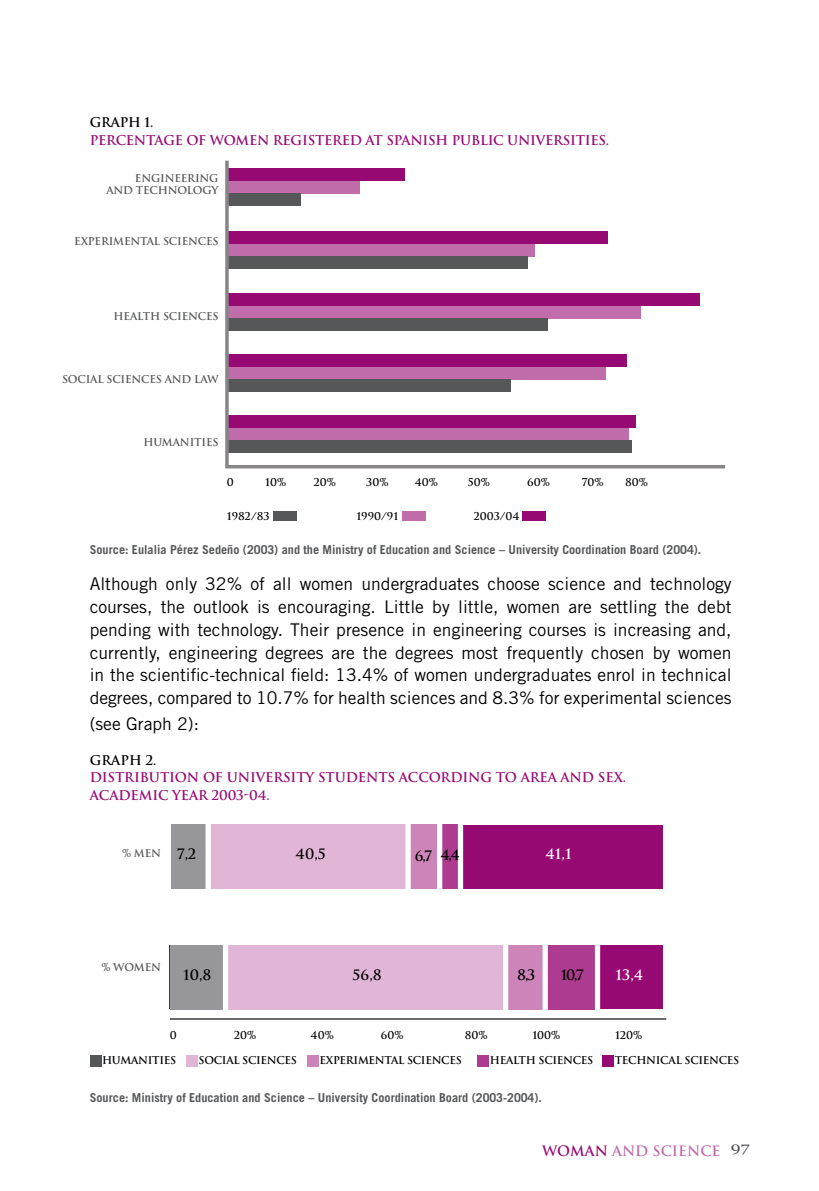
<style>
.page{position:relative;width:819px;height:1191px;background:#fff}
.page>*{position:absolute;margin:0;border:0;box-sizing:border-box;transform-origin:0 0}
.t1{font:17.5px/22.8px "Trade Gothic";color:#000;text-align:justify}
.t2{font:17.5px "A Perfect Circle";color:#504e53}
.t3{font:700 14px "Trajan";color:#000}
.t4{font:700 14px "Trajan";color:#c16cab}
.t5{font:700 14px "Trajan";color:#fff}
.t6{font:700 13.12px/17.5px "Trajan";letter-spacing:-.02em;color:#980a73}
.t7{font:700 13.12px "Trajan";letter-spacing:-.01em;color:#000}
.t8{font:700 12.25px "Trade Gothic";color:#565759}
.t9{font:700 10.5px "Trajan";letter-spacing:-.03em;color:#000}
.t10{font:700 10.5px/12.6px "Trajan";letter-spacing:-.02em;color:#565759;text-align:right}
.s1{color:#980a73}
</style>
<div class="page">
<svg style="left:225px;top:160px;width:501px;height:309px"></svg>
<div style="left:273px;top:511px;width:23px;height:9px;background:#565759"></div>
<div style="left:402px;top:511px;width:23px;height:9px;background:#c16cab"></div>
<div style="left:522px;top:511px;width:23px;height:9px;background:#980a73"></div>
<div style="left:171px;top:824px;width:492px;height:64px;background:#980a73"></div>
<div style="left:440px;top:824px;width:20px;height:64px;background:#ad3b8f"></div>
<div style="left:407px;top:824px;width:33px;height:64px;background:#cc84b9"></div>
<div style="left:208px;top:824px;width:199px;height:64px;background:#e0b5d5"></div>
<div style="left:171px;top:824px;width:37px;height:64px;background:#97979b"></div>
<div style="left:458px;top:823px;width:5px;height:66px;background:#fff"></div>
<div style="left:437px;top:823px;width:5px;height:66px;background:#fff"></div>
<div style="left:405px;top:823px;width:5px;height:66px;background:#fff"></div>
<div style="left:205px;top:823px;width:6px;height:66px;background:#fff"></div>
<div style="left:170px;top:945px;width:493px;height:64px;background:#980a73"></div>
<div style="left:546px;top:945px;width:52px;height:64px;background:#ad3b8f"></div>
<div style="left:505px;top:945px;width:40px;height:64px;background:#cc84b9"></div>
<div style="left:226px;top:945px;width:278px;height:64px;background:#e0b5d5"></div>
<div style="left:170px;top:945px;width:56px;height:64px;background:#97979b"></div>
<div style="left:595px;top:943px;width:5px;height:72px;background:#fff"></div>
<div style="left:542px;top:943px;width:6px;height:72px;background:#fff"></div>
<div style="left:503px;top:943px;width:5px;height:72px;background:#fff"></div>
<div style="left:223px;top:943px;width:5px;height:72px;background:#fff"></div>
<hr style="left:170px;top:1018px;width:496px;height:1px;background:#565759">
<div style="left:90px;top:1055px;width:11px;height:12px;background:#565759"></div>
<div style="left:186px;top:1055px;width:11px;height:12px;background:#e0b5d5"></div>
<div style="left:307px;top:1055px;width:11px;height:12px;background:#cc84b9"></div>
<div style="left:476px;top:1055px;width:12px;height:12px;background:#ad3b8f"></div>
<div style="left:601px;top:1055px;width:12px;height:12px;background:#980a73"></div>
<p class="t7" style="left:90px;top:114px;width:65px">GRAPH 1.</p>
<p class="t6" style="left:90px;top:131px;width:521px">PERCENTAGE OF WOMEN REGISTERED AT SPANISH PUBLIC UNIVERSITIES.</p>
<p class="t10" style="left:106px;top:172px;width:114px">ENGINEERING<br>AND TECHNOLOGY</p>
<p class="t10" style="left:74px;top:235px;width:146px">EXPERIMENTAL SCIENCES</p>
<p class="t10" style="left:114px;top:310px;width:106px">HEALTH SCIENCES</p>
<p class="t10" style="left:62px;top:373px;width:158px">SOCIAL SCIENCES AND LAW</p>
<p class="t10" style="left:143px;top:436px;width:77px">HUMANITIES</p>
<p class="t9" style="left:227px;top:475px;width:8px">0</p>
<p class="t9" style="left:265px;top:475px;width:23px">10%</p>
<p class="t9" style="left:314px;top:475px;width:24px">20%</p>
<p class="t9" style="left:366px;top:475px;width:24px">30%</p>
<p class="t9" style="left:415px;top:475px;width:25px">40%</p>
<p class="t9" style="left:468px;top:475px;width:24px">50%</p>
<p class="t9" style="left:527px;top:475px;width:24px">60%</p>
<p class="t9" style="left:582px;top:475px;width:23px">70%</p>
<p class="t9" style="left:625px;top:475px;width:24px">80%</p>
<p class="t9" style="left:227px;top:509px;width:44px">1982/83</p>
<p class="t9" style="left:356px;top:509px;width:44px">1990/91</p>
<p class="t9" style="left:473px;top:509px;width:47px">2003/04</p>
<p class="t8" style="left:90px;top:542px;width:613px">Source: Eulalia Pérez Sedeño (2003) and the Ministry of Education and Science – University Coordination Board (2004).</p>
<p class="t1" style="left:90px;top:572px;width:643px">Although only 32% of all women undergraduates choose science and technology courses, the outlook is encouraging. Little by little, women are settling the debt pending with technology. Their presence in engineering courses is increasing and, currently, engineering degrees are the degrees most frequently chosen by women in the scientific-technical field: 13.4% of women undergraduates enrol in technical degrees, compared to 10.7% for health sciences and 8.3% for experimental sciences</p>
<p class="t1" style="left:90px;top:712px;width:111px">(see Graph 2):</p>
<p class="t7" style="left:90px;top:751px;width:68px">GRAPH 2.</p>
<p class="t6" style="left:90px;top:768px;width:538px">DISTRIBUTION OF UNIVERSITY STUDENTS ACCORDING TO AREA AND SEX.<br>ACADEMIC YEAR 2003-04.</p>
<p class="t10" style="left:122px;top:847px;width:40px">% MEN</p>
<p class="t3" style="left:177px;top:845px;width:21px">7,2</p>
<p class="t3" style="left:295px;top:845px;width:32px">40,5</p>
<p class="t3" style="left:415px;top:846px;width:47px">6,7 4,4</p>
<p class="t5" style="left:545px;top:845px;width:28px">41,1</p>
<p class="t10" style="left:101px;top:960px;width:61px">% WOMEN</p>
<p class="t3" style="left:183px;top:966px;width:30px">10,8</p>
<p class="t3" style="left:352px;top:966px;width:31px">56,8</p>
<p class="t3" style="left:517px;top:966px;width:20px">8,3</p>
<p class="t3" style="left:561px;top:966px;width:24px">10,7</p>
<p class="t5" style="left:615px;top:966px;width:29px">13,4</p>
<p class="t9" style="left:170px;top:1028px;width:8px">0</p>
<p class="t9" style="left:234px;top:1028px;width:24px">20%</p>
<p class="t9" style="left:310px;top:1028px;width:25px">40%</p>
<p class="t9" style="left:381px;top:1028px;width:24px">60%</p>
<p class="t9" style="left:465px;top:1028px;width:24px">80%</p>
<p class="t9" style="left:532px;top:1028px;width:30px">100%</p>
<p class="t9" style="left:615px;top:1028px;width:29px">120%</p>
<p class="t9" style="left:102px;top:1054px;width:76px">HUMANITIES</p>
<p class="t9" style="left:199px;top:1054px;width:100px">SOCIAL SCIENCES</p>
<p class="t9" style="left:319px;top:1054px;width:144px">EXPERIMENTAL SCIENCES</p>
<p class="t9" style="left:490px;top:1054px;width:105px">HEALTH SCIENCES</p>
<p class="t9" style="left:614px;top:1054px;width:126px">TECHNICAL SCIENCES</p>
<p class="t8" style="left:90px;top:1089px;width:453px">Source: Ministry of Education and Science – University Coordination Board (2003-2004).</p>
<p class="t4" style="left:542px;top:1142px;width:180px"><span class="s1">WOMAN</span> AND SCIENCE</p>
<p class="t2" style="left:730px;top:1138px;width:10px">97</p>
</div>
